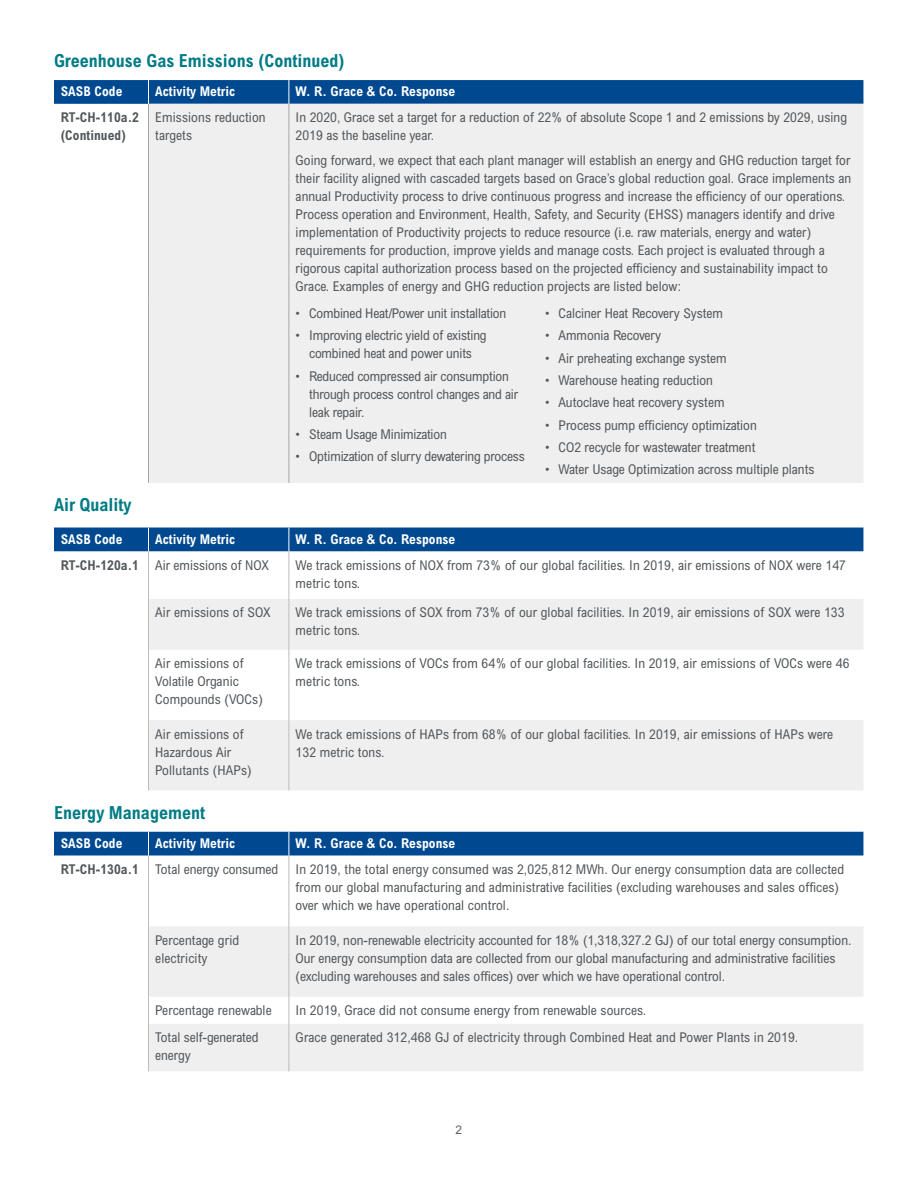
<style>
.page{position:relative;width:918px;height:1188px;background:#fff}
.page>*{position:absolute;margin:0;border:0;box-sizing:border-box;transform-origin:0 0}
.t1{font:700 condensed 18px "Arial MT Std";color:#007b85}
.t2{font:condensed 13.5px/18px "Arial MT Std";letter-spacing:.005em;color:#52575a}
.t3{font:700 condensed 13.5px "Arial MT Std";letter-spacing:.005em;color:#fff}
.t4{font:700 condensed 13.5px/18px "Arial MT Std";letter-spacing:.005em;color:#52575a}
.t5{font:12px "Arial MT Std";color:#5f6062}
.s1{font-weight:700}
</style>
<div class="page">
<div style="left:149px;top:104px;width:714px;height:379px;background:#efeff0"></div>
<hr style="left:148px;top:104px;width:1px;height:196px;background:#a5a7aa">
<hr style="left:289px;top:104px;width:1px;height:196px;background:#a5a7aa">
<hr style="left:148px;top:300px;width:1px;height:183px;background:#a5a7aa">
<hr style="left:289px;top:300px;width:1px;height:183px;background:#a5a7aa">
<svg style="left:54px;top:80px;width:809px;height:24px;background:#044c91"></svg>
<svg style="left:149px;top:599px;width:714px;height:191px;fill:#efeff0"></svg>
<div style="left:54px;top:528px;width:809px;height:23px;background:#004990"></div>
<hr style="left:148px;top:551px;width:1px;height:48px;background:#babcbe">
<hr style="left:289px;top:551px;width:1px;height:48px;background:#babcbe">
<hr style="left:148px;top:599px;width:1px;height:51px;background:#babcbe">
<hr style="left:289px;top:599px;width:1px;height:51px;background:#babcbe">
<hr style="left:148px;top:650px;width:1px;height:70px;background:#babcbe">
<hr style="left:289px;top:650px;width:1px;height:70px;background:#babcbe">
<hr style="left:148px;top:720px;width:1px;height:70px;background:#babcbe">
<hr style="left:289px;top:720px;width:1px;height:70px;background:#babcbe">
<svg style="left:149px;top:926px;width:714px;height:145px;fill:#efeff0"></svg>
<div style="left:54px;top:832px;width:809px;height:24px;background:#004990"></div>
<hr style="left:148px;top:856px;width:1px;height:70px;background:#babcbe">
<hr style="left:289px;top:856px;width:1px;height:70px;background:#babcbe">
<hr style="left:148px;top:926px;width:1px;height:71px;background:#babcbe">
<hr style="left:289px;top:926px;width:1px;height:71px;background:#babcbe">
<svg style="left:148px;top:997px;width:1px;height:27px"></svg>
<svg style="left:289px;top:997px;width:1px;height:27px"></svg>
<hr style="left:148px;top:1024px;width:1px;height:47px;background:#babcbe">
<hr style="left:289px;top:1024px;width:1px;height:47px;background:#babcbe">
<h1 class="t1" style="left:54px;top:50px;width:292px">Greenhouse Gas Emissions (Continued)</h1>
<p class="t3" style="left:61px;top:84px;width:63px">SASB Code</p>
<p class="t3" style="left:155px;top:84px;width:82px">Activity Metric</p>
<p class="t3" style="left:296px;top:84px;width:161px">W. R. Grace &amp; Co. Response</p>
<p class="t4" style="left:61px;top:108px;width:80px">RT-CH-110a.2 (Continued)</p>
<p class="t2" style="left:155px;top:108px;width:112px">Emissions reduction targets</p>
<p class="t2" style="left:296px;top:108px;width:553px">In 2020, Grace set a target for a reduction of 22% of absolute Scope 1 and 2 emissions by 2029, using<br>2019 as the baseline year.</p>
<p class="t2" style="left:296px;top:151px;width:557px">Going forward, we expect that each plant manager will establish an energy and GHG reduction target for their facility aligned with cascaded targets based on Grace’s global reduction goal. Grace implements an annual Productivity process to drive continuous progress and increase the efficiency of our operations.<br>Process operation and Environment, Health, Safety, and Security (EHSS) managers identify and drive implementation of Productivity projects to reduce resource (i.e. raw materials, energy and water) requirements for production, improve yields and manage costs. Each project is evaluated through a rigorous capital authorization process based on the projected efficiency and sustainability impact to Grace. Examples of energy and GHG reduction projects are listed below:</p>
<p class="t2" style="left:296px;top:304px;width:212px">• Combined Heat/Power unit installation</p>
<p class="t2" style="left:296px;top:326px;width:193px;text-align:center">• Improving electric yield of existing combined heat and power units</p>
<p class="t2" style="left:309px;top:367px;width:211px;text-indent:-14px">• Reduced compressed air consumption through process control changes and air leak repair.</p>
<p class="t2" style="left:296px;top:425px;width:153px">• Steam Usage Minimization</p>
<p class="t2" style="left:296px;top:447px;width:231px">• Optimization of slurry dewatering process</p>
<p class="t2" style="left:545px;top:304px;width:179px">• Calciner Heat Recovery System</p>
<p class="t2" style="left:545px;top:326px;width:118px">• Ammonia Recovery</p>
<p class="t2" style="left:545px;top:349px;width:183px">• Air preheating exchange system</p>
<p class="t2" style="left:545px;top:371px;width:169px">• Warehouse heating reduction</p>
<p class="t2" style="left:545px;top:393px;width:181px">• Autoclave heat recovery system</p>
<p class="t2" style="left:545px;top:416px;width:213px">• Process pump efficiency optimization</p>
<p class="t2" style="left:545px;top:438px;width:212px">• CO2 recycle for wastewater treatment</p>
<p class="t2" style="left:545px;top:460px;width:271px">• Water Usage Optimization across multiple plants</p>
<h1 class="t1" style="left:54px;top:495px;width:79px">Air Quality</h1>
<p class="t3" style="left:61px;top:531px;width:63px">SASB Code</p>
<p class="t3" style="left:155px;top:531px;width:82px">Activity Metric</p>
<p class="t3" style="left:296px;top:531px;width:161px">W. R. Grace &amp; Co. Response</p>
<p class="t2" style="left:61px;top:556px;width:210px"><span class="s1">RT-CH-120a.1</span> Air emissions of NOX</p>
<p class="t2" style="left:296px;top:556px;width:552px">We track emissions of NOX from 73% of our global facilities. In 2019, air emissions of NOX were 147 metric tons.</p>
<p class="t2" style="left:155px;top:603px;width:117px">Air emissions of SOX</p>
<p class="t2" style="left:296px;top:603px;width:550px">We track emissions of SOX from 73% of our global facilities. In 2019, air emissions of SOX were 133 metric tons.</p>
<p class="t2" style="left:155px;top:654px;width:109px">Air emissions of<br>Volatile Organic<br>Compounds (VOCs)</p>
<p class="t2" style="left:296px;top:654px;width:555px">We track emissions of VOCs from 64% of our global facilities. In 2019, air emissions of VOCs were 46 metric tons.</p>
<p class="t2" style="left:155px;top:725px;width:98px">Air emissions of<br>Hazardous Air<br>Pollutants (HAPs)</p>
<p class="t2" style="left:296px;top:725px;width:539px">We track emissions of HAPs from 68% of our global facilities. In 2019, air emissions of HAPs were<br>132 metric tons.</p>
<h1 class="t1" style="left:54px;top:803px;width:153px">Energy Management</h1>
<p class="t3" style="left:61px;top:836px;width:63px">SASB Code</p>
<p class="t3" style="left:155px;top:836px;width:82px">Activity Metric</p>
<p class="t3" style="left:296px;top:836px;width:161px">W. R. Grace &amp; Co. Response</p>
<p class="t2" style="left:61px;top:860px;width:219px"><span class="s1">RT-CH-130a.1</span> Total energy consumed</p>
<p class="t2" style="left:296px;top:860px;width:550px">In 2019, the total energy consumed was 2,025,812 MWh. Our energy consumption data are collected from our global manufacturing and administrative facilities (excluding warehouses and sales offices) over which we have operational control.</p>
<p class="t2" style="left:155px;top:931px;width:86px">Percentage grid electricity</p>
<p class="t2" style="left:296px;top:931px;width:557px">In 2019, non-renewable electricity accounted for 18% (1,318,327.2 GJ) of our total energy consumption.<br>Our energy consumption data are collected from our global manufacturing and administrative facilities (excluding warehouses and sales offices) over which we have operational control.</p>
<p class="t2" style="left:155px;top:1001px;width:118px">Percentage renewable</p>
<p class="t2" style="left:296px;top:1001px;width:352px">In 2019, Grace did not consume energy from renewable sources.</p>
<p class="t2" style="left:155px;top:1028px;width:105px">Total self-generated energy</p>
<p class="t2" style="left:296px;top:1028px;width:504px">Grace generated 312,468 GJ of electricity through Combined Heat and Power Plants in 2019.</p>
<p class="t5" style="left:456px;top:1123px;width:8px">2</p>
</div>
